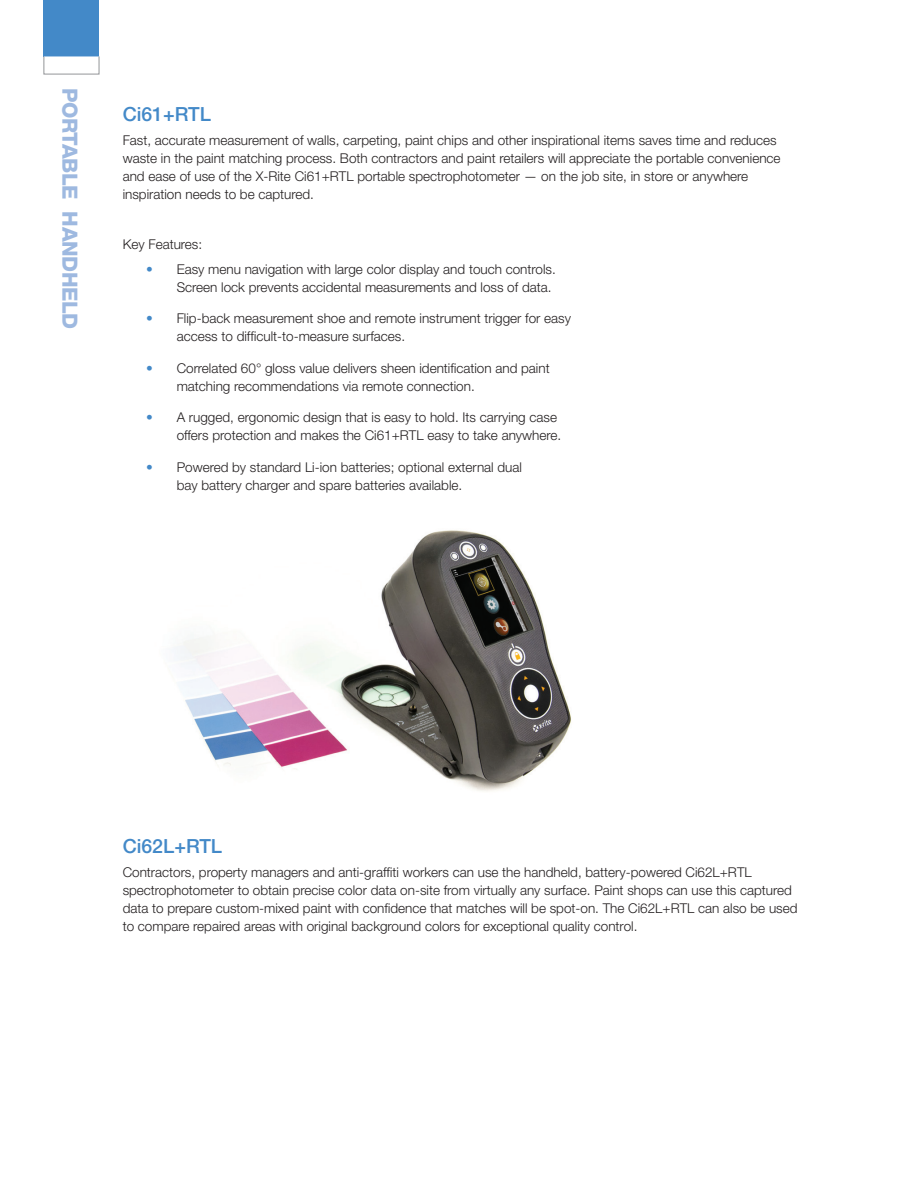
<style>
.page{position:relative;width:918px;height:1188px;background:#fff}
.page>*{position:absolute;margin:0;border:0;box-sizing:border-box;transform-origin:0 0}
.t1{font:800 21px "Helvetica Neue";letter-spacing:-.02em;color:#9eb9e0}
.t2{font:500 19.5px "Helvetica Neue LT Std";color:#4389c8}
.t3{font:300 13.5px/18px "Helvetica Neue";color:#231f20}
.s1{color:#4389c8}
</style>
<div class="page">
<img style="left:173px;top:530px;width:398px;height:261px">
<div style="left:44px;top:0;width:55px;height:56px;background:#4389c8"></div>
<h1 class="t1" style="left:83px;top:88px;width:243px;rotate:90deg">PORTABLE HANDHELD</h1>
<h2 class="t2" style="left:123px;top:102px;width:90px">Ci61+RTL</h2>
<p class="t3" style="left:123px;top:131px;width:659px">Fast, accurate measurement of walls, carpeting, paint chips and other inspirational items saves time and reduces waste in the paint matching process. Both contractors and paint retailers will appreciate the portable convenience and ease of use of the X-Rite Ci61+RTL portable spectrophotometer — on the job site, in store or anywhere inspiration needs to be captured.</p>
<p class="t3" style="left:123px;top:235px;width:81px">Key Features:</p>
<p class="t3" style="left:177px;top:260px;width:381px;text-indent:-30px"><span class="s1">•</span> Easy menu navigation with large color display and touch controls.<br>Screen lock prevents accidental measurements and loss of data.</p>
<p class="t3" style="left:177px;top:309px;width:396px;text-indent:-30px"><span class="s1">•</span> Flip-back measurement shoe and remote instrument trigger for easy access to difficult-to-measure surfaces.</p>
<p class="t3" style="left:177px;top:359px;width:374px;text-indent:-30px"><span class="s1">•</span> Correlated 60° gloss value delivers sheen identification and paint matching recommendations via remote connection.</p>
<p class="t3" style="left:177px;top:408px;width:386px;text-indent:-30px"><span class="s1">•</span> A rugged, ergonomic design that is easy to hold. Its carrying case offers protection and makes the Ci61+RTL easy to take anywhere.</p>
<p class="t3" style="left:177px;top:458px;width:347px;text-indent:-30px"><span class="s1">•</span> Powered by standard Li-ion batteries; optional external dual bay battery charger and spare batteries available.</p>
<h2 class="t2" style="left:123px;top:834px;width:101px">Ci62L+RTL</h2>
<p class="t3" style="left:123px;top:863px;width:676px">Contractors, property managers and anti-graffiti workers can use the handheld, battery-powered Ci62L+RTL spectrophotometer to obtain precise color data on-site from virtually any surface. Paint shops can use this captured data to prepare custom-mixed paint with confidence that matches will be spot-on. The Ci62L+RTL can also be used to compare repaired areas with original background colors for exceptional quality control.</p>
</div>
